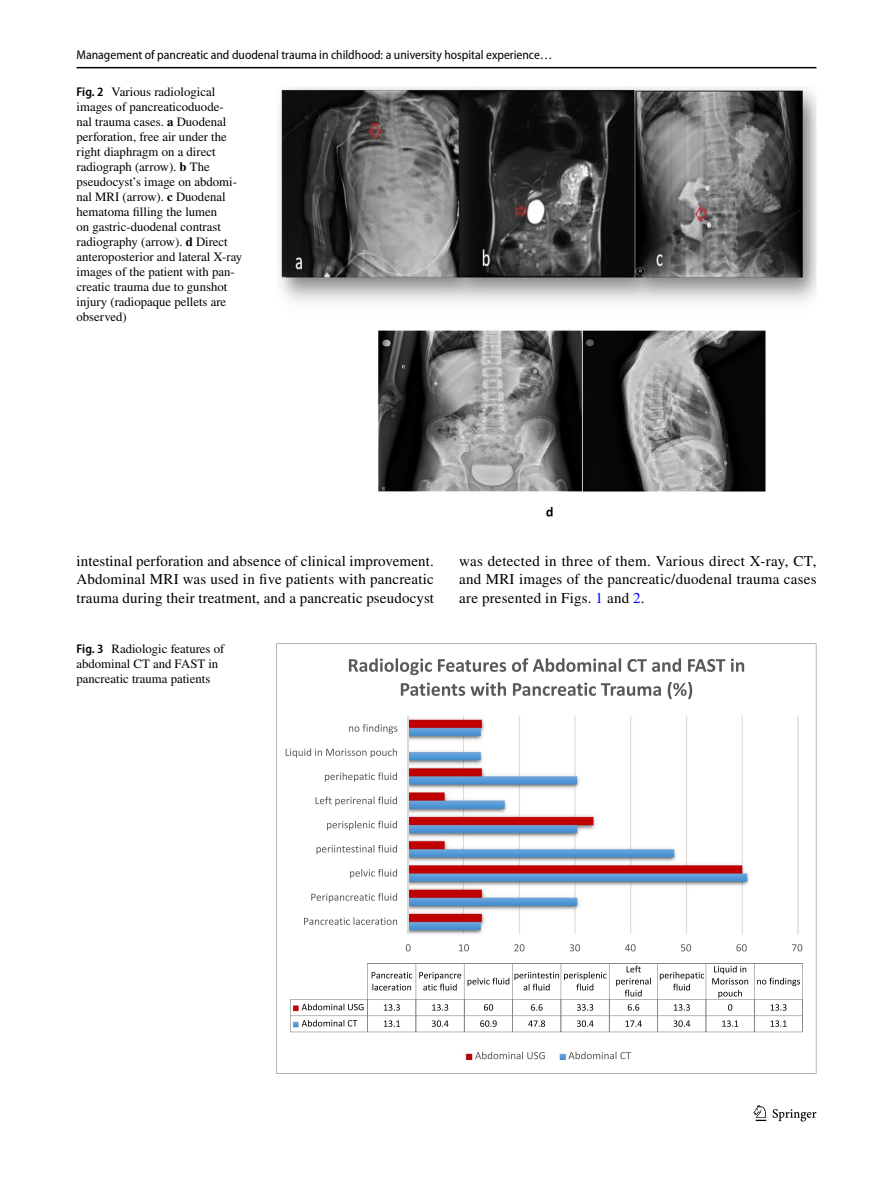
<style>
.page{position:relative;width:893px;height:1187px;background:#fff}
.page>*{position:absolute;margin:0;border:0;box-sizing:border-box;transform-origin:0 0}
.t1{font:15px/18.8px "STIX";letter-spacing:.015em;color:#000;text-align:justify}
.t2{font:12.75px/15px "STIX";color:#000}
.t3{font:12.75px "Myriad Pro Semi Cn 3";color:#000}
.s1{font-family:"Myriad Pro";font-weight:600;font-stretch:semi-condensed}
.s2{font-weight:700}
.s3{color:#00f}
</style>
<div class="page">
<hr style="left:77px;top:67px;width:739px;height:1px;background:#000">
<svg style="left:753px;top:1105px;width:13px;height:15px"></svg>
<svg style="left:773px;top:1109px;width:43px;height:12px"></svg>
<img style="left:279px;top:87px;width:537px;height:429px">
<svg style="left:276px;top:643px;width:540px;height:430px"></svg>
<p class="t3" style="left:77px;top:48px;width:477px">Management of pancreatic and duodenal trauma in childhood: a university hospital experience…</p>
<p class="t2" style="left:77px;top:85px;width:167px"><span class="s1">Fig. 2</span> Various radiological images of pancreaticoduode&shy;nal trauma cases. <span class="s2">a</span> Duodenal perforation, free air under the right diaphragm on a direct radiograph (arrow). <span class="s2">b</span> The pseudocyst’s image on abdomi&shy;nal MRI (arrow). <span class="s2">c</span> Duodenal hematoma filling the lumen<br>on gastric-duodenal contrast radiography (arrow). <span class="s2">d</span> Direct anteroposterior and lateral X-ray images of the patient with pan&shy;creatic trauma due to gunshot injury (radiopaque pellets are observed)</p>
<p class="t1" style="left:77px;top:552px;width:359px">intestinal perforation and absence of clinical improvement.<br>Abdominal MRI was used in five patients with pancreatic trauma during their treatment, and a pancreatic pseudocyst</p>
<p class="t1" style="left:459px;top:552px;width:359px">was detected in three of them. Various direct X-ray, CT, and MRI images of the pancreatic/duodenal trauma cases are presented in Figs. <span class="s3">1</span> and <span class="s3">2</span>.</p>
<p class="t2" style="left:77px;top:642px;width:149px"><span class="s1">Fig. 3</span> Radiologic features of abdominal CT and FAST in pancreatic trauma patients</p>
</div>
